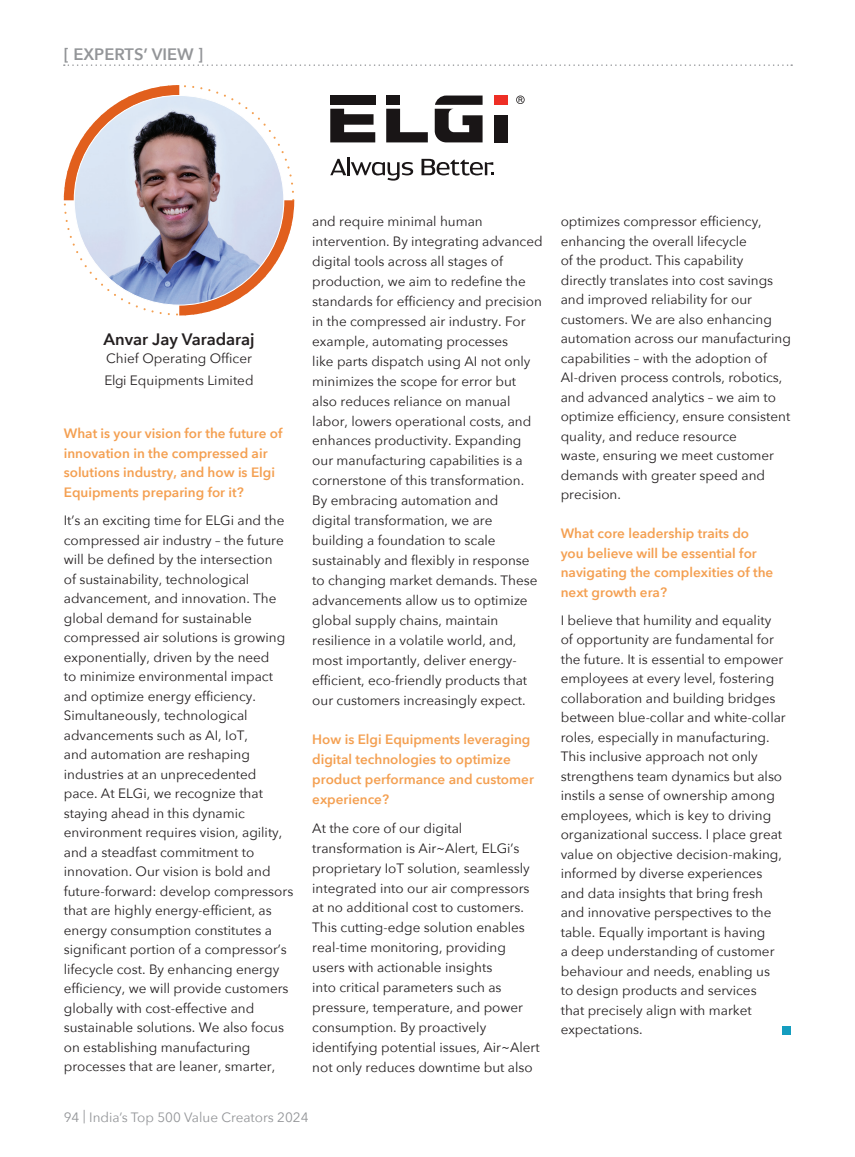
<style>
.page{position:relative;width:855px;height:1157px;background:#fff}
.page>*{position:absolute;margin:0;border:0;box-sizing:border-box;transform-origin:0 0}
.t1{font:600 16.5px "Avenir Next";color:#231f20}
.t2{font:600 16.5px "Avenir Next";color:#939598}
.t3{font:13.5px/19.5px "Avenir Next";color:#231f20}
.t4{font:600 13.5px/19.5px "Avenir Next";color:#f4a052}
.t5{font:13.5px "Avenir Next";color:#939598}
</style>
<div class="page">
<svg style="left:64px;top:64px;width:728px;height:2px"></svg>
<svg style="left:516px;top:96px;width:8px;height:8px"></svg>
<div style="left:494px;top:96px;width:14px;height:9px;background:#ee2e25"></div>
<div style="left:386px;top:96px;width:14px;height:9px;background:#191516"></div>
<div style="left:494px;top:115px;width:14px;height:27px;background:#191516"></div>
<div style="left:330px;top:96px;width:45px;height:9px;background:#191516"></div>
<svg style="left:386px;top:109px;width:42px;height:33px"></svg>
<svg style="left:330px;top:109px;width:45px;height:33px"></svg>
<svg style="left:435px;top:96px;width:47px;height:46px"></svg>
<hr style="left:347px;top:157px;width:3px;height:18px;background:#191516">
<svg style="left:330px;top:159px;width:83px;height:22px"></svg>
<svg style="left:421px;top:159px;width:73px;height:16px"></svg>
<svg style="left:64px;top:85px;width:230px;height:230px"></svg>
<svg style="left:64px;top:85px;width:230px;height:230px"></svg>
<img style="left:74px;top:95px;width:210px;height:210px;border-radius:105px">
<div style="left:782px;top:1026px;width:9px;height:8px;background:#149dbf"></div>
<p class="t2" style="left:64px;top:40px;width:141px">[ EXPERTS’ VIEW ]</p>
<p class="t1" style="left:103px;top:325px;width:153px">Anvar Jay Varadaraj</p>
<p class="t3" style="left:104px;top:347px;width:151px;line-height:22.2px">Chief Operating Officer<br>Elgi Equipments Limited</p>
<p class="t4" style="left:64px;top:424px;width:220px">What is your vision for the future of innovation in the compressed air solutions industry, and how is Elgi Equipments preparing for it?</p>
<p class="t3" style="left:64px;top:510px;width:231px">It’s an exciting time for ELGi and the compressed air industry – the future will be defined by the intersection<br>of sustainability, technological advancement, and innovation. The global demand for sustainable compressed air solutions is growing exponentially, driven by the need<br>to minimize environmental impact and optimize energy efficiency.<br>Simultaneously, technological advancements such as AI, IoT,<br>and automation are reshaping industries at an unprecedented pace. At ELGi, we recognize that staying ahead in this dynamic environment requires vision, agility, and a steadfast commitment to innovation. Our vision is bold and future-forward: develop compressors that are highly energy-efficient, as energy consumption constitutes a significant portion of a compressor’s lifecycle cost. By enhancing energy efficiency, we will provide customers globally with cost-effective and sustainable solutions. We also focus on establishing manufacturing processes that are leaner, smarter,</p>
<p class="t3" style="left:312px;top:211px;width:232px;line-height:20px">and require minimal human intervention. By integrating advanced digital tools across all stages of production, we aim to redefine the standards for efficiency and precision in the compressed air industry. For example, automating processes<br>like parts dispatch using AI not only minimizes the scope for error but also reduces reliance on manual labor, lowers operational costs, and enhances productivity. Expanding our manufacturing capabilities is a cornerstone of this transformation.<br>By embracing automation and<br>digital transformation, we are building a foundation to scale sustainably and flexibly in response to changing market demands. These advancements allow us to optimize global supply chains, maintain resilience in a volatile world, and, most importantly, deliver energy&shy;efficient, eco-friendly products that our customers increasingly expect.</p>
<p class="t4" style="left:312px;top:729px;width:223px;line-height:20px">How is Elgi Equipments leveraging digital technologies to optimize product performance and customer experience?</p>
<p class="t3" style="left:312px;top:817px;width:229px;line-height:20px">At the core of our digital transformation is Air~Alert, ELGi’s proprietary IoT solution, seamlessly integrated into our air compressors at no additional cost to customers.<br>This cutting-edge solution enables real-time monitoring, providing users with actionable insights<br>into critical parameters such as pressure, temperature, and power consumption. By proactively identifying potential issues, Air~Alert not only reduces downtime but also</p>
<p class="t5" style="left:64px;top:1105px;width:246px">94 | India’s Top 500 Value Creators 2024</p>
<p class="t3" style="left:560px;top:211px;width:232px">optimizes compressor efficiency, enhancing the overall lifecycle<br>of the product. This capability directly translates into cost savings and improved reliability for our customers. We are also enhancing automation across our manufacturing capabilities – with the adoption of AI-driven process controls, robotics, and advanced analytics – we aim to optimize efficiency, ensure consistent quality, and reduce resource<br>waste, ensuring we meet customer demands with greater speed and precision.</p>
<p class="t4" style="left:560px;top:523px;width:214px">What core leadership traits do you believe will be essential for navigating the complexities of the next growth era?</p>
<p class="t3" style="left:560px;top:609px;width:227px">I believe that humility and equality of opportunity are fundamental for the future. It is essential to empower employees at every level, fostering collaboration and building bridges between blue-collar and white-collar roles, especially in manufacturing.<br>This inclusive approach not only strengthens team dynamics but also instils a sense of ownership among employees, which is key to driving organizational success. I place great value on objective decision-making, informed by diverse experiences and data insights that bring fresh and innovative perspectives to the table. Equally important is having<br>a deep understanding of customer behaviour and needs, enabling us to design products and services<br>that precisely align with market expectations.</p>
</div>
